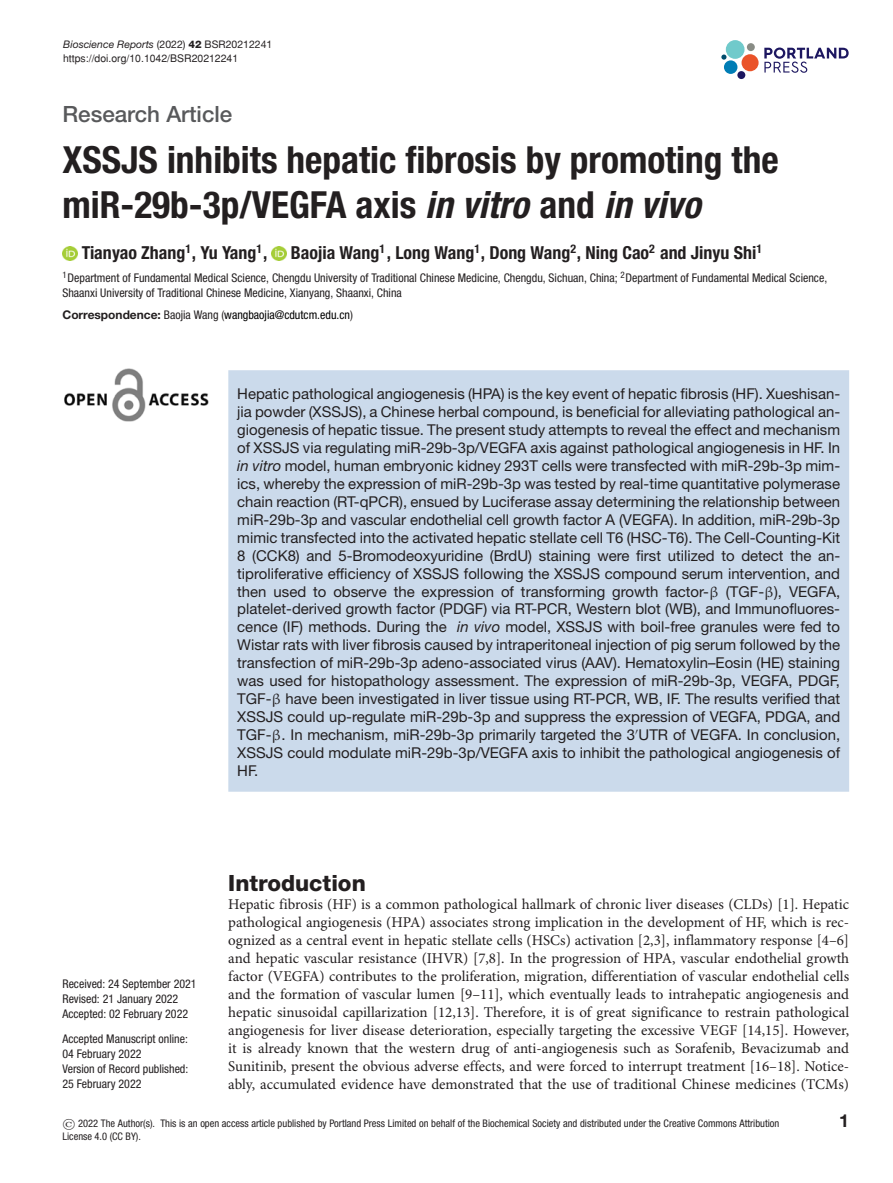
<style>
.page{position:relative;width:893px;height:1183px;background:#fff}
.page>*{position:absolute;margin:0;border:0;box-sizing:border-box;transform-origin:0 0}
.t1{font:700 condensed 37.35px/44.8px "Helvetica Neue LT Std";color:#231f20}
.t2{font:500 22.35px "Helvetica Neue LT Std";color:#58595b}
.t3{font:800 22.35px "Helvetica Neue LT Std";color:#231f20}
.t4{font:700 condensed 18px "Helvetica Neue LT Std";color:#231f20}
.t5{font:700 18px "Helvetica Neue LT Std";color:#231f20}
.t6{font:15px/18px "Helvetica Neue LT Std";color:#231f20;text-align:justify}
.t7{font:15px/18px "Minion Pro";color:#231f20;text-align:justify}
.t8{font:condensed 12px/15px "Helvetica Neue LT Std";color:#231f20}
.t9{font:condensed 12px "Helvetica Neue LT Std";color:#000}
.t10{font:condensed 10.5px/13.5px "Helvetica Neue LT Std";color:#231f20}
.t11{font:italic 10.5px "Helvetica Neue LT Std";color:#231f20}
.t12{font:10.5px "Helvetica";color:#231f20}
.s1{font-style:normal}
.s2{font-weight:800;font-style:normal}
.s3{font-style:italic}
.s4{font-weight:700;font-stretch:normal;color:#231f20}
.s5{color:#231f20}
.s6{font-family:"EURM10"}
.s7{font-family:"SFRM0700";font-stretch:normal}
</style>
<div class="page">
<svg style="left:764px;top:48px;width:85px;height:25px"></svg>
<div style="left:726px;top:40px;width:18px;height:19px;background:#70cacb;border-radius:50%"></div>
<div style="left:741px;top:54px;width:18px;height:17px;background:#ea5329;border-radius:50%"></div>
<div style="left:724px;top:60px;width:13px;height:14px;background:#007db5;border-radius:50%"></div>
<div style="left:737px;top:71px;width:8px;height:8px;background:#1d1760;border-radius:50%"></div>
<div style="left:747px;top:43px;width:8px;height:8px;background:#888c85;border-radius:50%"></div>
<svg style="left:721px;top:54px;width:5px;height:6px"></svg>
<img style="left:62px;top:246px;width:16px;height:15px">
<img style="left:272px;top:246px;width:15px;height:15px">
<img style="left:64px;top:368px;width:145px;height:53px">
<div style="left:228px;top:370px;width:621px;height:421px;background:#cbdaeb"></div>
<p class="t11" style="left:63px;top:40px;width:211px">Bioscience Reports <span class="s1">(2022)</span> <span class="s2">42</span> <span class="s1">BSR20212241</span></p>
<p class="t12" style="left:63px;top:54px;width:177px">https://doi.org/10.1042/BSR20212241</p>
<h2 class="t2" style="left:62px;top:106px;width:171px">Research Article</h2>
<h1 class="t1" style="left:62px;top:140px;width:718px">XSSJS inhibits hepatic fibrosis by promoting the miR-29b-3p/VEGFA axis <span class="s3">in vitro</span> and <span class="s3">in vivo</span></h1>
<p class="t4" style="left:82px;top:246px;width:187px">Tianyao Zhang<sup>1</sup>, Yu Yang<sup>1</sup>,</p>
<p class="t4" style="left:291px;top:246px;width:473px">Baojia Wang<sup>1</sup> , Long Wang<sup>1</sup>, Dong Wang<sup>2</sup>, Ning Cao<sup>2</sup> and Jinyu Shi<sup>1</sup></p>
<p class="t8" style="left:62px;top:271px;width:766px"><sup>1</sup>Department of Fundamental Medical Science, Chengdu University of Traditional Chinese Medicine, Chengdu, Sichuan, China; <sup>2</sup>Department of Fundamental Medical Science,<br>Shaanxi University of Traditional Chinese Medicine, Xianyang, Shaanxi, China</p>
<p class="t9" style="left:62px;top:310px;width:292px"><span class="s4">Correspondence:</span> <span class="s5">Baojia Wang (</span>wangbaojia@cdutcm.edu.cn<span class="s5">)</span></p>
<p class="t6" style="left:237px;top:386px;width:604px">Hepatic pathological angiogenesis (HPA) is the key event of hepatic fibrosis (HF). Xueshisan&shy;jia powder (XSSJS), a Chinese herbal compound, is beneficial for alleviating pathological an&shy;giogenesis of hepatic tissue. The present study attempts to reveal the effect and mechanism of XSSJS via regulating miR-29b-3p/VEGFA axis against pathological angiogenesis in HF. In <span class="s3">in vitro</span> model, human embryonic kidney 293T cells were transfected with miR-29b-3p mim&shy;ics, whereby the expression of miR-29b-3p was tested by real-time quantitative polymerase chain reaction (RT-qPCR), ensued by Luciferase assay determining the relationship between miR-29b-3p and vascular endothelial cell growth factor A (VEGFA). In addition, miR-29b-3p mimic transfected into the activated hepatic stellate cell T6 (HSC-T6). The Cell-Counting-Kit 8 (CCK8) and 5-Bromodeoxyuridine (BrdU) staining were first utilized to detect the an&shy;tiproliferative efficiency of XSSJS following the XSSJS compound serum intervention, and then used to observe the expression of transforming growth factor-<span class="s6">β</span> (TGF-<span class="s6">β</span>), VEGFA, platelet-derived growth factor (PDGF) via RT-PCR, Western blot (WB), and Immunofluores&shy;cence (IF) methods. During the <span class="s3">in vivo</span> model, XSSJS with boil-free granules were fed to Wistar rats with liver fibrosis caused by intraperitoneal injection of pig serum followed by the transfection of miR-29b-3p adeno-associated virus (AAV). Hematoxylin–Eosin (HE) staining was used for histopathology assessment. The expression of miR-29b-3p, VEGFA, PDGF, TGF-<span class="s6">β</span> have been investigated in liver tissue using RT-PCR, WB, IF. The results verified that XSSJS could up-regulate miR-29b-3p and suppress the expression of VEGFA, PDGA, and TGF-<span class="s6">β</span>. In mechanism, miR-29b-3p primarily targeted the 3<sup>-</sup>UTR of VEGFA. In conclusion, XSSJS could modulate miR-29b-3p/VEGFA axis to inhibit the pathological angiogenesis of HF.</p>
<h2 class="t3" style="left:228px;top:874px;width:139px">Introduction</h2>
<p class="t7" style="left:228px;top:896px;width:622px">Hepatic fibrosis (HF) is a common pathological hallmark of chronic liver diseases (CLDs) [1]. Hepatic pathological angiogenesis (HPA) associates strong implication in the development of HF, which is rec&shy;ognized as a central event in hepatic stellate cells (HSCs) activation [2,3], inflammatory response [4–6] and hepatic vascular resistance (IHVR) [7,8]. In the progression of HPA, vascular endothelial growth factor (VEGFA) contributes to the proliferation, migration, differentiation of vascular endothelial cells and the formation of vascular lumen [9–11], which eventually leads to intrahepatic angiogenesis and hepatic sinusoidal capillarization [12,13]. Therefore, it is of great significance to restrain pathological angiogenesis for liver disease deterioration, especially targeting the excessive VEGF [14,15]. However, it is already known that the western drug of anti-angiogenesis such as Sorafenib, Bevacizumab and Sunitinib, present the obvious adverse effects, and were forced to interrupt treatment [16–18]. Notice&shy;ably, accumulated evidence have demonstrated that the use of traditional Chinese medicines (TCMs)</p>
<p class="t10" style="left:62px;top:1117px;width:718px"><span class="s7">©</span> 2022 The Author(s). This is an open access article published by Portland Press Limited on behalf of the Biochemical Society and distributed under the Creative Commons Attribution<br>License 4.0 (CC BY).</p>
<p class="t5" style="left:839px;top:1113px;width:11px">1</p>
<p class="t8" style="left:62px;top:976px;width:136px">Received: 24 September 2021<br>Revised: 21 January 2022<br>Accepted: 02 February 2022</p>
<p class="t8" style="left:62px;top:1032px;width:127px">Accepted Manuscript online:<br>04 February 2022<br>Version of Record published:<br>25 February 2022</p>
</div>
